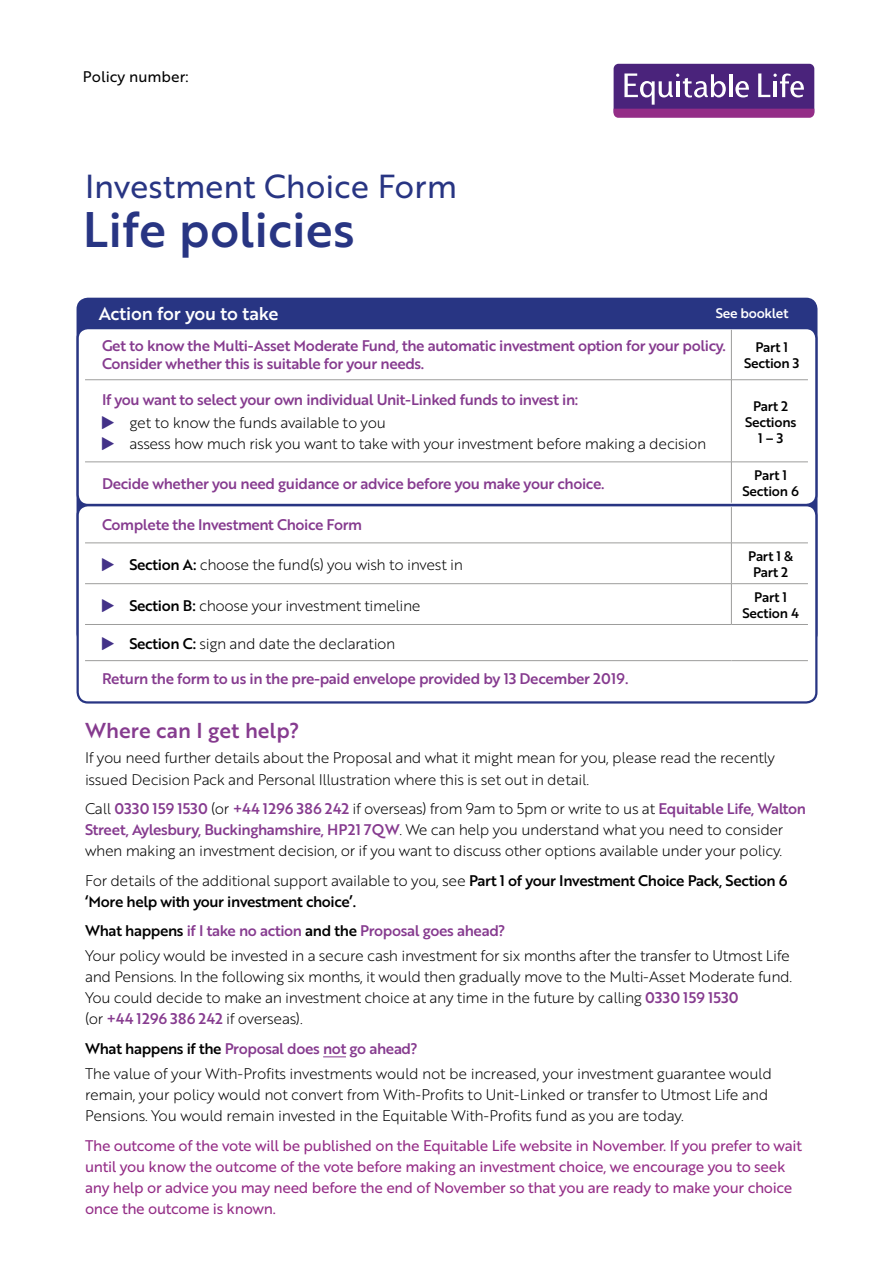
<style>
.page{position:relative;width:893px;height:1263px;background:#fff}
.page>*{position:absolute;margin:0;border:0;box-sizing:border-box;transform-origin:0 0}
.t1{font:48.6px "Brother 1816 Medium";color:#283583}
.t2{font:32.4px "Brother 1816 Regular";color:#283583}
.t3{font:21px "Brother 1816 Medium";color:#863b8f}
.t4{font:18px "Brother 1816 Medium";letter-spacing:-.01em;color:#fff}
.t5{font:15px/21px "Brother 1816 Light";letter-spacing:-.025em;color:#000}
.t6{font:15px/18px "Brother 1816 Medium";letter-spacing:-.025em;color:#863b8f}
.t7{font:15px/21px "Brother 1816 Regular";letter-spacing:-.02em;color:#942d87}
.t8{font:15px "Brother 1816 Medium";color:#863b8f}
.t9{font:15px/29.5px "Brother 1816 Medium";letter-spacing:-.025em;color:#000}
.t10{font:15px "Brother 1816 Regular";color:#000}
.t11{font:13.5px/16.2px "Brother 1816 Medium";letter-spacing:-.02em;color:#000;text-align:center}
.t12{font:13.5px "Brother 1816 Medium";letter-spacing:-.025em;color:#fff}
.s1{font-family:"Brother 1816 Medium"}
.s2{font-family:"Brother 1816 Light";color:#000}
.s3{font-family:"Brother 1816 Medium";color:#863b8f}
.s4{color:#863b8f}
.s5{color:#000}
</style>
<div class="page">
<div style="left:614px;top:64px;width:200px;height:53px;background:#4a237b;border-radius:5px"></div>
<svg style="left:613px;top:73px;width:201px;height:45px"></svg>
<div style="left:78px;top:299px;width:738px;height:345px;background:#283583;border-radius:10px"></div>
<div style="left:78px;top:328px;width:738px;height:177px;background:#fff;border-radius:10px"></div>
<div style="left:77px;top:327px;width:740px;height:179px;border:2px solid #283583;border-radius:10px"></div>
<div style="left:78px;top:505px;width:738px;height:197px;background:#fff;border-radius:10px"></div>
<div style="left:77px;top:504px;width:740px;height:199px;border:2px solid #283583;border-radius:10px"></div>
<svg style="left:323px;top:1056px;width:23px;height:1px"></svg>
<hr style="left:731px;top:330px;width:1px;height:50px;background:#9d9d9c">
<hr style="left:85px;top:379px;width:646px;height:1px;background:#9d9d9c">
<hr style="left:731px;top:379px;width:77px;height:1px;background:#9d9d9c">
<hr style="left:731px;top:380px;width:1px;height:82px;background:#9d9d9c">
<hr style="left:85px;top:462px;width:646px;height:1px;background:#9d9d9c">
<hr style="left:731px;top:462px;width:77px;height:1px;background:#9d9d9c">
<hr style="left:731px;top:462px;width:1px;height:41px;background:#9d9d9c">
<hr style="left:731px;top:507px;width:1px;height:36px;background:#9d9d9c">
<hr style="left:85px;top:543px;width:646px;height:1px;background:#9d9d9c">
<hr style="left:731px;top:543px;width:77px;height:1px;background:#9d9d9c">
<hr style="left:731px;top:543px;width:1px;height:40px;background:#9d9d9c">
<hr style="left:85px;top:583px;width:646px;height:1px;background:#9d9d9c">
<hr style="left:731px;top:583px;width:77px;height:1px;background:#9d9d9c">
<hr style="left:731px;top:584px;width:1px;height:40px;background:#9d9d9c">
<hr style="left:85px;top:624px;width:646px;height:1px;background:#9d9d9c">
<hr style="left:731px;top:624px;width:77px;height:1px;background:#9d9d9c">
<hr style="left:85px;top:660px;width:646px;height:1px;background:#9d9d9c">
<hr style="left:731px;top:660px;width:77px;height:1px;background:#9d9d9c">
<p class="t10" style="left:83px;top:66px;width:107px">Policy number:</p>
<h2 class="t2" style="left:85px;top:162px;width:373px">Investment Choice Form</h2>
<h1 class="t1" style="left:83px;top:193px;width:273px">Life policies</h1>
<p class="t4" style="left:99px;top:300px;width:181px">Action for you to take</p>
<p class="t12" style="left:716px;top:303px;width:74px">See booklet</p>
<p class="t6" style="left:102px;top:336px;width:625px">Get to know the Multi-Asset Moderate Fund, the automatic investment option for your policy.<br>Consider whether this is suitable for your needs.</p>
<p class="t11" style="left:744px;top:338px;width:57px">Part 1<br>Section 3</p>
<p class="t6" style="left:102px;top:390px;width:478px">If you want to select your own individual Unit-Linked funds to invest in:</p>
<p class="t5" style="left:129px;top:411px;width:578px;line-height:21.6px">get to know the funds available to you<br>assess how much risk you want to take with your investment before making a decision</p>
<p class="t11" style="left:745px;top:397px;width:53px">Part 2<br>Sections<br>1 – 3</p>
<p class="t6" style="left:102px;top:474px;width:504px">Decide whether you need guidance or advice before you make your choice.</p>
<p class="t11" style="left:742px;top:467px;width:58px">Part 1<br>Section 6</p>
<p class="t6" style="left:102px;top:515px;width:262px">Complete the Investment Choice Form</p>
<p class="t5" style="left:129px;top:553px;width:335px"><span class="s1">Section A:</span> choose the fund(s) you wish to invest in</p>
<p class="t11" style="left:748px;top:548px;width:46px">Part 1 &amp;<br>Part 2</p>
<p class="t5" style="left:129px;top:594px;width:293px"><span class="s1">Section B:</span> choose your investment timeline</p>
<p class="t11" style="left:742px;top:588px;width:58px">Part 1<br>Section 4</p>
<p class="t5" style="left:129px;top:632px;width:268px"><span class="s1">Section C:</span> sign and date the declaration</p>
<p class="t6" style="left:102px;top:669px;width:528px">Return the form to us in the pre-paid envelope provided by 13 December 2019.</p>
<h3 class="t3" style="left:85px;top:715px;width:216px">Where can I get help?</h3>
<p class="t5" style="left:85px;top:747px;width:691px">If you need further details about the Proposal and what it might mean for you, please read the recently issued Decision Pack and Personal Illustration where this is set out in detail.</p>
<p class="t8" style="left:85px;top:797px;width:723px"><span class="s2">Call</span> 0330 159 1530 <span class="s2">(or</span> +44 1296 386 242 <span class="s2">if overseas) from 9am to 5pm or write to us at</span> Equitable Life, Walton</p>
<p class="t5" style="left:85px;top:818px;width:700px"><span class="s3">Street, Aylesbury, Buckinghamshire, HP21 7QW</span>. We can help you understand what you need to consider when making an investment decision, or if you want to discuss other options available under your policy.</p>
<p class="t5" style="left:85px;top:869px;width:704px">For details of the additional support available to you, see <span class="s1">Part 1 of your Investment Choice Pack, Section 6</span></p>
<p class="t9" style="left:85px;top:886px;width:422px">‘More help with your investment choice’.<br>What happens <span class="s4">if I take no action</span> and the <span class="s4">Proposal goes ahead?</span></p>
<p class="t5" style="left:85px;top:945px;width:709px">Your policy would be invested in a secure cash investment for six months after the transfer to Utmost Life and Pensions. In the following six months, it would then gradually move to the Multi-Asset Moderate fund.<br>You could decide to make an investment choice at any time in the future by calling <span class="s3">0330 159 1530<br></span>(or <span class="s3">+44 1296 386 242</span> if overseas).</p>
<p class="t6" style="left:85px;top:1039px;width:334px"><span class="s5">What happens if the</span> Proposal does not go ahead?</p>
<p class="t5" style="left:85px;top:1062px;width:688px">The value of your With-Profits investments would not be increased, your investment guarantee would remain, your policy would not convert from With-Profits to Unit-Linked or transfer to Utmost Life and<br>Pensions. You would remain invested in the Equitable With-Profits fund as you are today.</p>
<p class="t7" style="left:85px;top:1134px;width:718px">The outcome of the vote will be published on the Equitable Life website in November. If you prefer to wait until you know the outcome of the vote before making an investment choice, we encourage you to seek any help or advice you may need before the end of November so that you are ready to make your choice once the outcome is known.</p>
</div>
